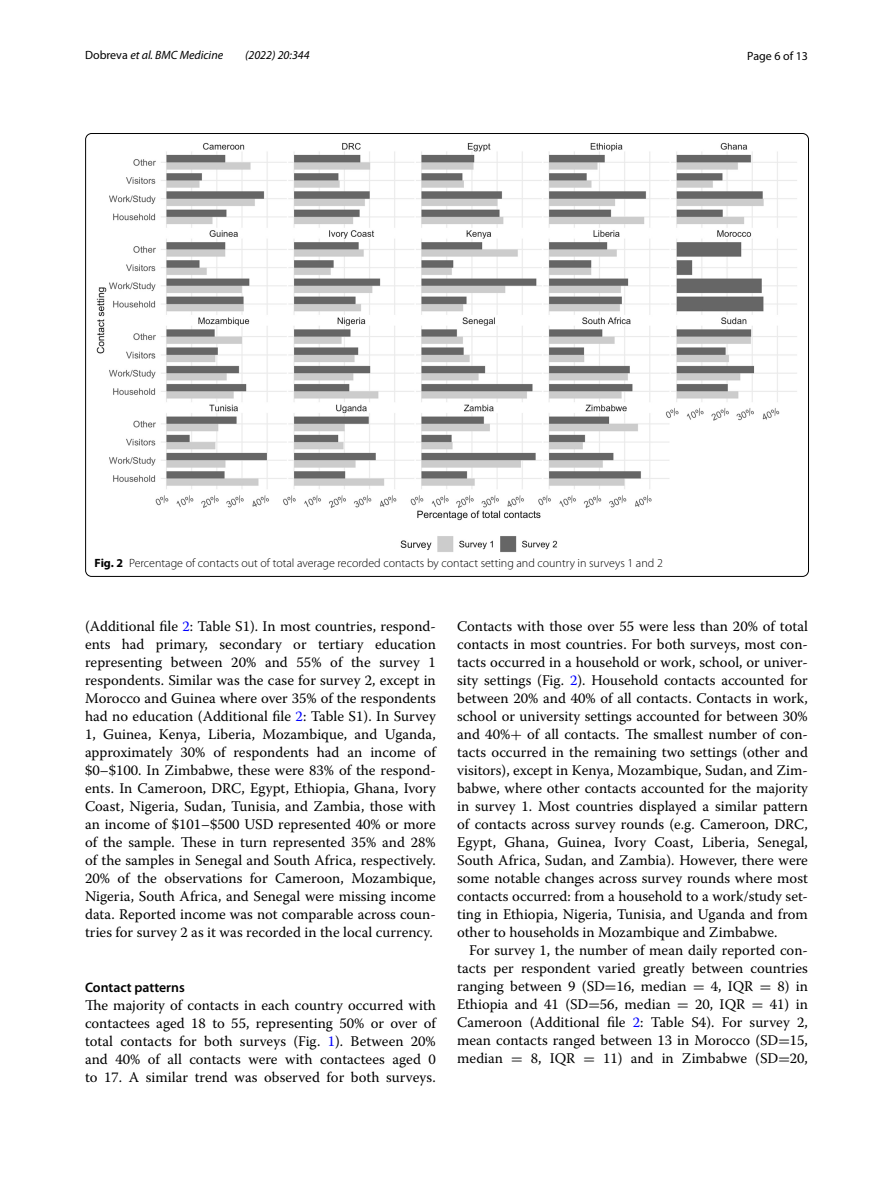
<style>
.page{position:relative;width:893px;height:1187px;background:#fff}
.page>*{position:absolute;margin:0;border:0;box-sizing:border-box;transform-origin:0 0}
.t1{font:14.7px/18px "Warnock Pro";color:#000;text-align:justify}
.t2{font:600 13.8px "Myriad Pro";color:#000}
.t3{font:300 12px "Myriad Pro";color:#000}
.t4{font:italic 12px "Myriad Pro";color:#000}
.t5{font:12px "Myriad Pro";color:#000}
.s1{font-style:normal}
.s2{font-weight:700}
.s3{color:#00f}
.s4{font-family:"MTSY"}
</style>
<div class="page">
<img style="left:97px;top:142px;width:700px;height:410px">
<p class="t4" style="left:85px;top:48px;width:140px"><span class="s1">Dobreva</span> et al. BMC Medicine</p>
<p class="t4" style="left:245px;top:48px;width:66px">(2022) 20:344</p>
<p class="t5" style="left:747px;top:48px;width:62px">Page 6 of 13</p>
<p class="t3" style="left:95px;top:556px;width:570px"><span class="s2">Fig. 2</span> Percentage of contacts out of total average recorded contacts by contact setting and country in surveys 1 and 2</p>
<p class="t1" style="left:85px;top:616px;width:352px">(Additional file <span class="s3">2</span>: Table S1). In most countries, respond&shy;ents had primary, secondary or tertiary education representing between 20% and 55% of the survey 1 respondents. Similar was the case for survey 2, except in Morocco and Guinea where over 35% of the respondents had no education (Additional file <span class="s3">2</span>: Table S1). In Survey 1, Guinea, Kenya, Liberia, Mozambique, and Uganda, approximately 30% of respondents had an income of $0–$100. In Zimbabwe, these were 83% of the respond&shy;ents. In Cameroon, DRC, Egypt, Ethiopia, Ghana, Ivory Coast, Nigeria, Sudan, Tunisia, and Zambia, those with an income of $101–$500 USD represented 40% or more of the sample. These in turn represented 35% and 28% of the samples in Senegal and South Africa, respectively.<br>20% of the observations for Cameroon, Mozambique, Nigeria, South Africa, and Senegal were missing income data. Reported income was not comparable across coun&shy;tries for survey 2 as it was recorded in the local currency.</p>
<p class="t2" style="left:85px;top:978px;width:101px">Contact patterns</p>
<p class="t1" style="left:85px;top:995px;width:352px">The majority of contacts in each country occurred with contactees aged 18 to 55, representing 50% or over of total contacts for both surveys (Fig. <span class="s3">1</span>). Between 20% and 40% of all contacts were with contactees aged 0 to 17. A similar trend was observed for both surveys.</p>
<p class="t1" style="left:457px;top:616px;width:352px">Contacts with those over 55 were less than 20% of total contacts in most countries. For both surveys, most con&shy;tacts occurred in a household or work, school, or univer&shy;sity settings (Fig. <span class="s3">2</span>). Household contacts accounted for between 20% and 40% of all contacts. Contacts in work, school or university settings accounted for between 30% and 40%<span class="s4">+</span> of all contacts. The smallest number of con&shy;tacts occurred in the remaining two settings (other and visitors), except in Kenya, Mozambique, Sudan, and Zim&shy;babwe, where other contacts accounted for the majority in survey 1. Most countries displayed a similar pattern of contacts across survey rounds (e.g. Cameroon, DRC, Egypt, Ghana, Guinea, Ivory Coast, Liberia, Senegal, South Africa, Sudan, and Zambia). However, there were some notable changes across survey rounds where most contacts occurred: from a household to a work/study set&shy;ting in Ethiopia, Nigeria, Tunisia, and Uganda and from other to households in Mozambique and Zimbabwe.</p>
<p class="t1" style="left:457px;top:940px;width:352px;text-indent:12px">For survey 1, the number of mean daily reported con&shy;tacts per respondent varied greatly between countries ranging between 9 (SD<span class="s4">=</span>16, median <span class="s4">=</span> 4, IQR <span class="s4">=</span> 8) in Ethiopia and 41 (SD<span class="s4">=</span>56, median <span class="s4">=</span> 20, IQR <span class="s4">=</span> 41) in Cameroon (Additional file <span class="s3">2</span>: Table S4). For survey 2, mean contacts ranged between 13 in Morocco (SD<span class="s4">=</span>15, median <span class="s4">=</span> 8, IQR <span class="s4">=</span> 11) and in Zimbabwe (SD<span class="s4">=</span>20,</p>
</div>
